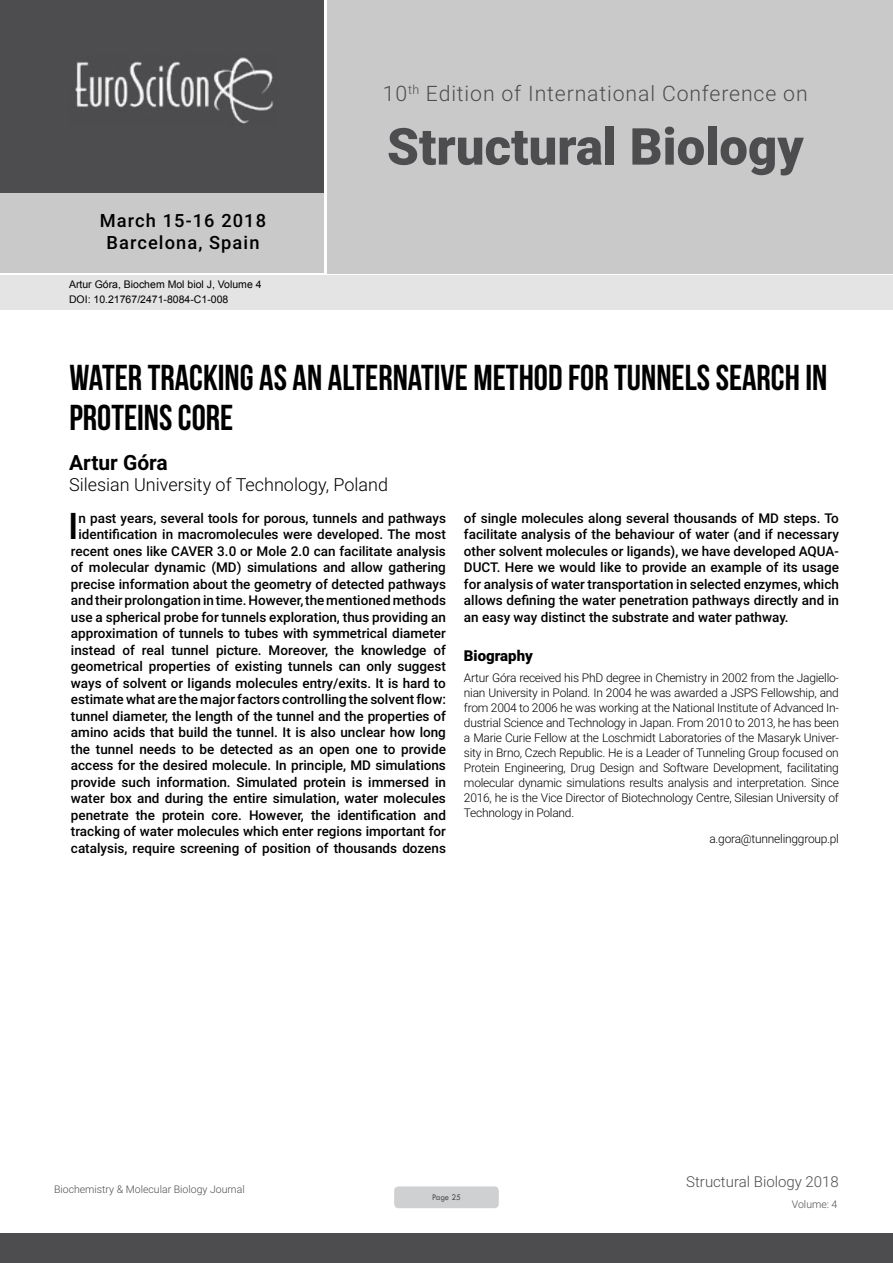
<style>
.page{position:relative;width:893px;height:1263px;background:#fff}
.page>*{position:absolute;margin:0;border:0;box-sizing:border-box;transform-origin:0 0}
.t1{font:900 51px "Roboto";color:#4d4d4f}
.t2{font:500 36.75px "Roboto";color:#000}
.t3{font:36px/39.6px "Bebas Neue";color:#000}
.t4{font:300 21.3px "Roboto";letter-spacing:.04em;color:#4d4d4f}
.t5{font:700 21px "Roboto";color:#000}
.t6{font:500 18.3px/21.9px "Roboto";letter-spacing:.06em;color:#000;text-align:center}
.t7{font:300 18px "Roboto";color:#000}
.t8{font:300 15px "Roboto";color:#4d4d4f}
.t9{font:900 15px "Roboto";color:#000}
.t10{font:500 13.5px/16.5px "Roboto";color:#000;text-align:center}
.t11{font:300 12px/15px "Roboto";letter-spacing:-.02em;color:#000;text-align:justify}
.t12{font:10.5px/14.4px "Arial";color:#000}
.t13{font:300 10.5px "Roboto";color:#4d4d4f}
.t14{font:9px "Tw Cen";letter-spacing:-.02em;color:#4d4d4f;scale:.95 1}
</style>
<div class="page">
<div style="left:0;top:0;width:323px;height:193px;background:#4d4d4f"></div>
<div style="left:1px;top:193px;width:323px;height:80px;background:#c9c9ca"></div>
<div style="left:327px;top:0;width:566px;height:273px;background:#c9c9ca"></div>
<img style="left:75px;top:57px;width:199px;height:67px">
<div style="left:0;top:1233px;width:893px;height:30px;background:#4d4d4f"></div>
<div style="left:1px;top:275px;width:892px;height:35px;background:#e4e4e4"></div>
<div style="left:394px;top:1186px;width:105px;height:22px;background:#cfd0d2;border-radius:4px"></div>
<h3 class="t6" style="left:100px;top:209px;width:168px">March 15-16 2018<br>Barcelona, Spain</h3>
<p class="t12" style="left:69px;top:278px;width:194px">Artur Góra, Biochem Mol biol J, Volume 4<br>DOI: 10.21767/2471-8084-C1-008</p>
<h3 class="t4" style="left:383px;top:78px;width:426px">10<sup>th</sup> Edition of International Conference on</h3>
<h1 class="t1" style="left:387px;top:111px;width:418px">Structural Biology</h1>
<h3 class="t3" style="left:69px;top:358px;width:759px">WATER TRACKING AS AN ALTERNATIVE METHOD FOR TUNNELS SEARCH IN<br>PROTEINS CORE</h3>
<h3 class="t5" style="left:69px;top:447px;width:100px">Artur Góra</h3>
<h3 class="t7" style="left:69px;top:472px;width:321px">Silesian University of Technology, Poland</h3>
<p class="t10" style="left:71px;top:509px;width:376px">n past years, several tools for porous, tunnels and pathways identification in macromolecules were developed. The most recent ones like CAVER 3.0 or Mole 2.0 can facilitate analysis of molecular dynamic (MD) simulations and allow gathering precise information about the geometry of detected pathways and their prolongation in time. However, the mentioned methods use a spherical probe for tunnels exploration, thus providing an approximation of tunnels to tubes with symmetrical diameter instead of real tunnel picture. Moreover, the knowledge of geometrical properties of existing tunnels can only suggest ways of solvent or ligands molecules entry/exits. It is hard to estimate what are the major factors controlling the solvent flow: tunnel diameter, the length of the tunnel and the properties of amino acids that build the tunnel. It is also unclear how long the tunnel needs to be detected as an open one to provide access for the desired molecule. In principle, MD simulations provide such information. Simulated protein is immersed in water box and during the entire simulation, water molecules penetrate the protein core. However, the identification and tracking of water molecules which enter regions important for catalysis, require screening of position of thousands dozens</p>
<p class="t10" style="left:464px;top:509px;width:376px;text-align:justify">of single molecules along several thousands of MD steps. To facilitate analysis of the behaviour of water (and if necessary other solvent molecules or ligands), we have developed AQUA-DUCT. Here we would like to provide an example of its usage for analysis of water transportation in selected enzymes, which allows defining the water penetration pathways directly and in an easy way distinct the substrate and water pathway.</p>
<h2 class="t2" style="left:68px;top:500px;width:12px">I</h2>
<p class="t9" style="left:464px;top:645px;width:70px">Biography</p>
<p class="t11" style="left:464px;top:670px;width:377px">Artur Góra received his PhD degree in Chemistry in 2002 from the Jagiello&shy;nian University in Poland. In 2004 he was awarded a JSPS Fellowship, and from 2004 to 2006 he was working at the National Institute of Advanced In&shy;dustrial Science and Technology in Japan. From 2010 to 2013, he has been a Marie Curie Fellow at the Loschmidt Laboratories of the Masaryk Univer&shy;sity in Brno, Czech Republic. He is a Leader of Tunneling Group focused on Protein Engineering, Drug Design and Software Development, facilitating molecular dynamic simulations results analysis and interpretation. Since 2016, he is the Vice Director of Biotechnology Centre, Silesian University of Technology in Poland.</p>
<p class="t11" style="left:709px;top:831px;width:131px">a.gora@tunnelinggroup.pl</p>
<p class="t13" style="left:54px;top:1181px;width:192px">Biochemistry &amp; Molecular Biology Journal</p>
<p class="t14" style="left:432px;top:1192px;width:32px">Page 25</p>
<p class="t8" style="left:686px;top:1171px;width:154px">Structural Biology 2018</p>
<p class="t13" style="left:792px;top:1197px;width:47px">Volume: 4</p>
</div>
